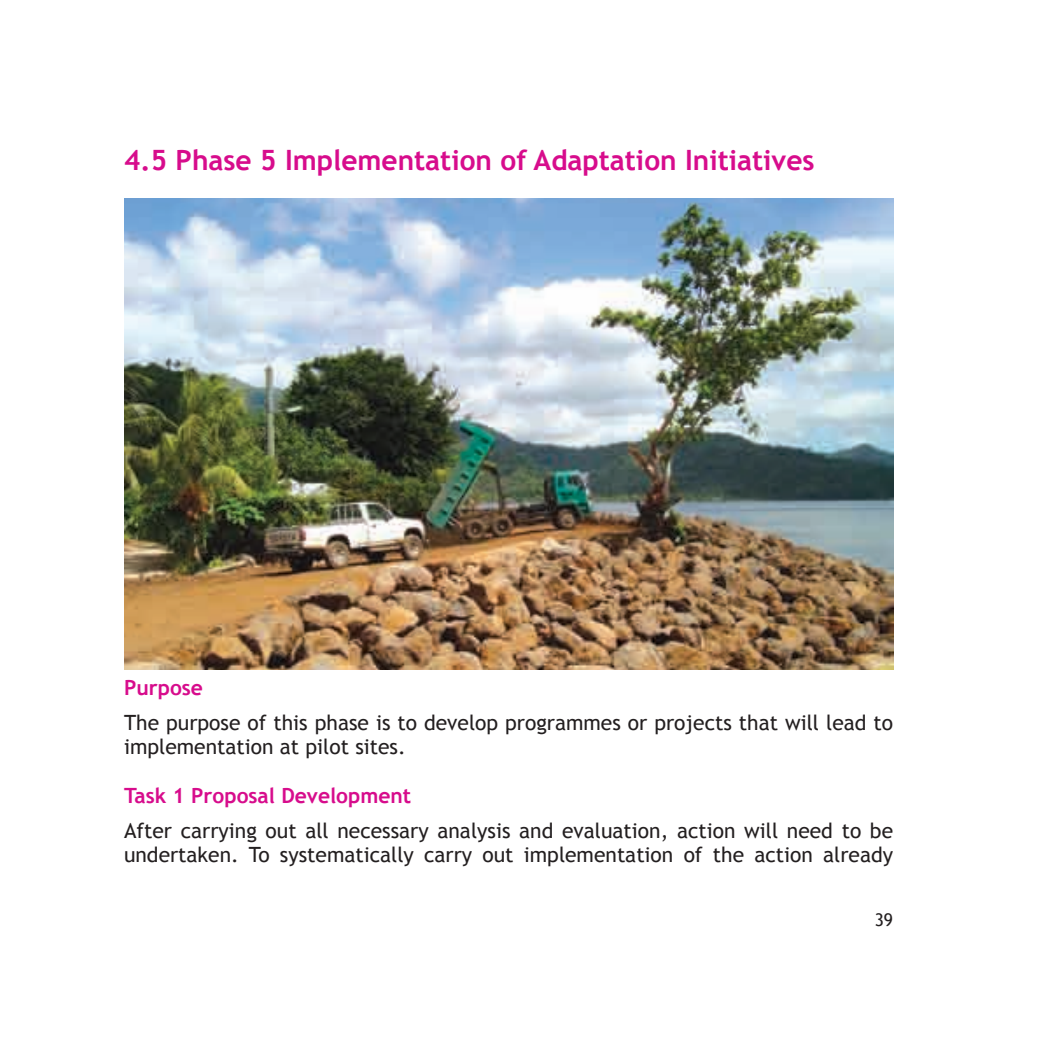
<style>
.page{position:relative;width:1042px;height:1042px;background:#fff}
.page>*{position:absolute;margin:0;border:0;box-sizing:border-box;transform-origin:0 0}
.t1{font:700 28px "Trebuchet MS";color:#d70c8c}
.t2{font:21px/24.5px "Trebuchet MS";color:#231f20}
.t3{font:700 21px "Trebuchet MS";color:#d70c8c}
.t4{font:17.5px "Trebuchet MS";color:#231f20}
</style>
<div class="page">
<img style="left:124px;top:198px;width:769px;height:472px">
<p class="t1" style="left:124px;top:142px;width:692px">4.5 Phase 5 Implementation of Adaptation Initiatives</p>
<p class="t3" style="left:124px;top:675px;width:80px">Purpose</p>
<p class="t2" style="left:124px;top:710px;width:770px">The purpose of this phase is to develop programmes or projects that will lead to implementation at pilot sites.</p>
<p class="t3" style="left:124px;top:782px;width:289px">Task 1 Proposal Development</p>
<p class="t2" style="left:124px;top:818px;width:770px">After carrying out all necessary analysis and evaluation, action will need to be undertaken. To systematically carry out implementation of the action already</p>
<p class="t4" style="left:875px;top:909px;width:20px">39</p>
</div>
